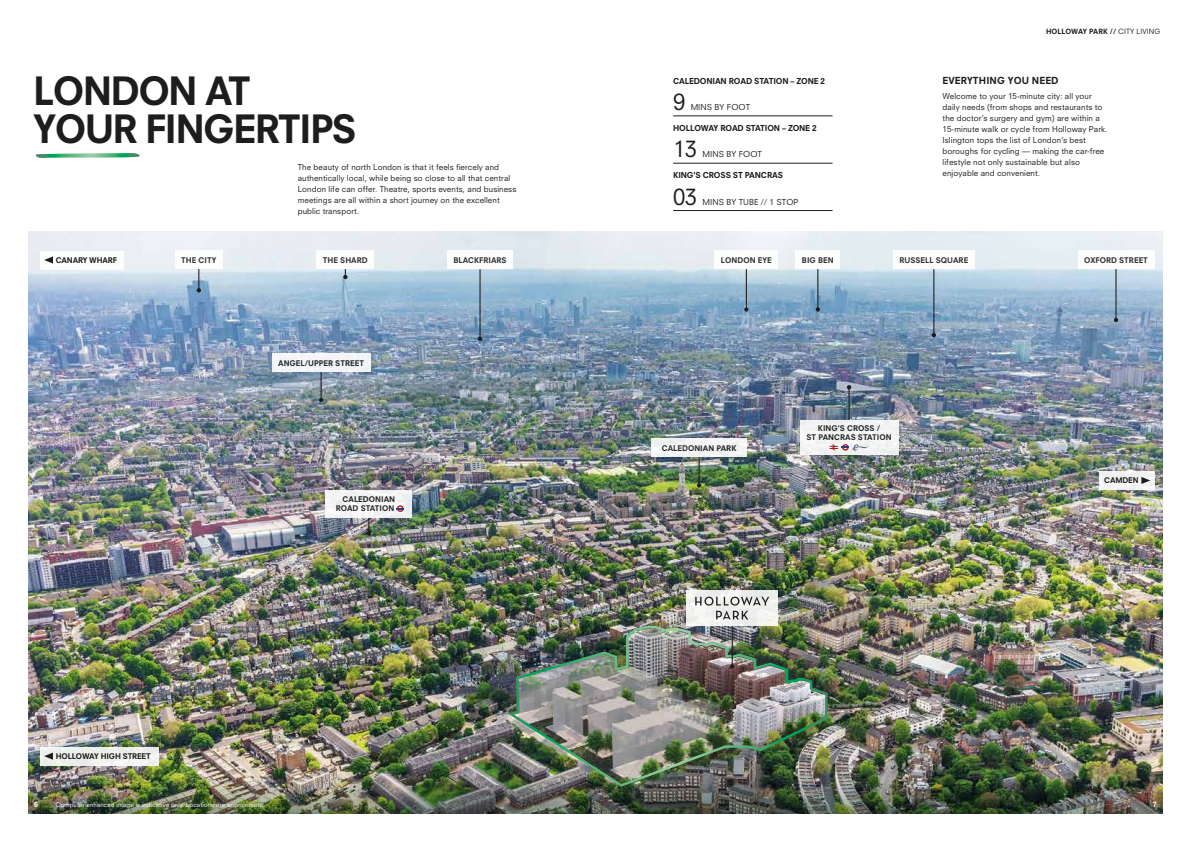
<style>
.page{position:relative;width:1191px;height:842px;background:#fff}
.page>*{position:absolute;margin:0;border:0;box-sizing:border-box;transform-origin:0 0}
.t1{font:800 38px/38px "Neuzeit SLT Std";letter-spacing:-.045em;color:#1d1d1b}
.t2{font:22px "Neuzeit SLT Std";color:#1d1d1b}
.t3{font:800 9.5px "Neuzeit SLT Std";letter-spacing:.01em;color:#1d1d1b}
.t4{font:8px/11px "Neuzeit SLT Std";letter-spacing:.01em;color:#1d1d1b}
.t5{font:800 8px "Neuzeit SLT Std";letter-spacing:-.02em;color:#1d1d1b}
.t6{font:800 7.6px/9.1px "Neuzeit SLT Std";color:#1d1d1b;text-align:center}
.t7{font:800 7.6px "Neuzeit SLT Std";letter-spacing:-.02em;color:#1d1d1b}
.t8{font:800 7px "Neuzeit SLT Std";letter-spacing:.01em;color:#1d1d1b}
.t9{font:800 7px "Neuzeit SLT Std";color:#fff}
.t10{font:6.2px "Neuzeit SLT Std";letter-spacing:.01em;color:#fff}
.s1{font-weight:400}
</style>
<div class="page">
<img style="left:28px;top:231px;width:1134px;height:548px">
<svg style="left:343px;top:269px;width:4px;height:10px"></svg>
<div style="left:317px;top:251px;width:57px;height:18px;background:#fff"></div>
<hr style="left:320px;top:372px;width:2px;height:28px;background:#1d1d1b">
<svg style="left:319px;top:398px;width:4px;height:4px"></svg>
<div style="left:272px;top:353px;width:98px;height:19px;background:#f2f4f6"></div>
<hr style="left:479px;top:269px;width:1px;height:70px;background:#1d1d1b">
<svg style="left:478px;top:337px;width:4px;height:4px"></svg>
<div style="left:447px;top:251px;width:66px;height:18px;background:#fff"></div>
<svg style="left:197px;top:269px;width:4px;height:23px"></svg>
<div style="left:175px;top:251px;width:48px;height:18px;background:#fff"></div>
<hr style="left:817px;top:269px;width:1px;height:40px;background:#1d1d1b">
<svg style="left:815px;top:307px;width:5px;height:5px"></svg>
<div style="left:796px;top:251px;width:44px;height:18px;background:#fff"></div>
<hr style="left:933px;top:269px;width:1px;height:66px;background:#1d1d1b">
<svg style="left:931px;top:333px;width:5px;height:4px"></svg>
<div style="left:893px;top:251px;width:81px;height:18px;background:#fff"></div>
<hr style="left:848px;top:387px;width:1px;height:33px;background:#1d1d1b">
<svg style="left:847px;top:385px;width:4px;height:4px"></svg>
<div style="left:800px;top:420px;width:98px;height:35px;background:#f2f3f4"></div>
<svg style="left:829px;top:444px;width:39px;height:7px"></svg>
<hr style="left:1115px;top:269px;width:1px;height:51px;background:#1d1d1b">
<svg style="left:1113px;top:318px;width:5px;height:4px"></svg>
<div style="left:1077px;top:251px;width:77px;height:18px;background:#fff"></div>
<hr style="left:746px;top:269px;width:1px;height:40px;background:#1d1d1b">
<svg style="left:744px;top:307px;width:4px;height:5px"></svg>
<div style="left:715px;top:251px;width:63px;height:18px;background:#fff"></div>
<svg style="left:697px;top:457px;width:4px;height:30px"></svg>
<div style="left:651px;top:439px;width:95px;height:18px;background:#f3f3f4"></div>
<svg style="left:367px;top:518px;width:4px;height:18px"></svg>
<div style="left:326px;top:490px;width:86px;height:28px;background:#f3f3f4"></div>
<svg style="left:396px;top:505px;width:8px;height:7px"></svg>
<div style="left:40px;top:251px;width:83px;height:18px;background:#fff"></div>
<img style="left:505px;top:625px;width:324px;height:154px">
<hr style="left:731px;top:626px;width:2px;height:40px;background:#1d1d1b">
<svg style="left:730px;top:664px;width:4px;height:5px"></svg>
<svg style="left:686px;top:590px;width:92px;height:36px;fill:#eff0ed"></svg>
<svg style="left:695px;top:597px;width:74px;height:22px"></svg>
<svg style="left:44px;top:256px;width:9px;height:8px"></svg>
<div style="left:40px;top:747px;width:119px;height:19px;background:#edefec"></div>
<svg style="left:44px;top:752px;width:9px;height:8px"></svg>
<div style="left:1099px;top:471px;width:55px;height:19px;background:#f2f2f2"></div>
<svg style="left:1141px;top:477px;width:9px;height:7px"></svg>
<img style="left:28px;top:779px;width:1134px;height:35px">
<hr style="left:673px;top:116px;width:159px;height:1px;background:#1d1d1b">
<hr style="left:673px;top:163px;width:159px;height:1px;background:#1d1d1b">
<hr style="left:673px;top:210px;width:159px;height:1px;background:#1d1d1b">
<svg style="left:36px;top:153px;width:104px;height:5px"></svg>
<h1 class="t1" style="left:33px;top:72px;width:325px">LONDON AT<br>YOUR FINGERTIPS</h1>
<p class="t4" style="left:298px;top:162px;width:220px">The beauty of north London is that it feels fiercely and authentically local, while being so close to all that central London life can offer. Theatre, sports events, and business meetings are all within a short journey on the excellent public transport.</p>
<p class="t5" style="left:673px;top:76px;width:153px">CALEDONIAN ROAD STATION – ZONE 2</p>
<h2 class="t2" style="left:673px;top:88px;width:14px">9</h2>
<p class="t4" style="left:690px;top:101px;width:61px">MINS BY FOOT</p>
<p class="t5" style="left:673px;top:123px;width:145px">HOLLOWAY ROAD STATION – ZONE 2</p>
<h2 class="t2" style="left:673px;top:136px;width:26px">13</h2>
<p class="t4" style="left:702px;top:149px;width:61px">MINS BY FOOT</p>
<p class="t5" style="left:673px;top:170px;width:111px">KING’S CROSS ST PANCRAS</p>
<h2 class="t2" style="left:673px;top:183px;width:26px">03</h2>
<p class="t4" style="left:702px;top:196px;width:97px">MINS BY TUBE // 1 STOP</p>
<p class="t8" style="left:1046px;top:27px;width:116px">HOLLOWAY PARK // <span class="s1">CITY LIVING</span></p>
<p class="t3" style="left:942px;top:75px;width:118px">EVERYTHING YOU NEED</p>
<p class="t4" style="left:942px;top:90px;width:166px">Welcome to your 15-minute city: all your daily needs (from shops and restaurants to the doctor’s surgery and gym) are within a 15-minute walk or cycle from Holloway Park.<br>Islington tops the list of London’s best boroughs for cycling — making the car-free lifestyle not only sustainable but also enjoyable and convenient.</p>
<p class="t7" style="left:56px;top:255px;width:63px">CANARY WHARF</p>
<p class="t6" style="left:181px;top:255px;width:37px">THE CITY</p>
<p class="t6" style="left:453px;top:255px;width:55px">BLACKFRIARS</p>
<p class="t6" style="left:802px;top:255px;width:33px">BIG BEN</p>
<p class="t6" style="left:899px;top:255px;width:71px">RUSSELL SQUARE</p>
<p class="t6" style="left:323px;top:255px;width:46px">THE SHARD</p>
<p class="t6" style="left:721px;top:255px;width:52px">LONDON EYE</p>
<p class="t6" style="left:1084px;top:255px;width:65px">OXFORD STREET</p>
<p class="t6" style="left:278px;top:358px;width:87px">ANGEL/UPPER STREET</p>
<p class="t6" style="left:336px;top:495px;width:61px;text-align:right">CALEDONIAN<br>ROAD STATION</p>
<p class="t6" style="left:662px;top:443px;width:76px">CALEDONIAN PARK</p>
<p class="t6" style="left:806px;top:424px;width:87px">KING’S CROSS /<br>ST PANCRAS STATION</p>
<p class="t6" style="left:1104px;top:476px;width:36px">CAMDEN</p>
<p class="t7" style="left:56px;top:751px;width:96px">HOLLOWAY HIGH STREET</p>
<p class="t9" style="left:34px;top:800px;width:5px">6</p>
<p class="t9" style="left:1153px;top:800px;width:5px">7</p>
<p class="t10" style="left:56px;top:801px;width:211px">Computer enhanced image is indicative only. Locations are approximate.</p>
</div>
